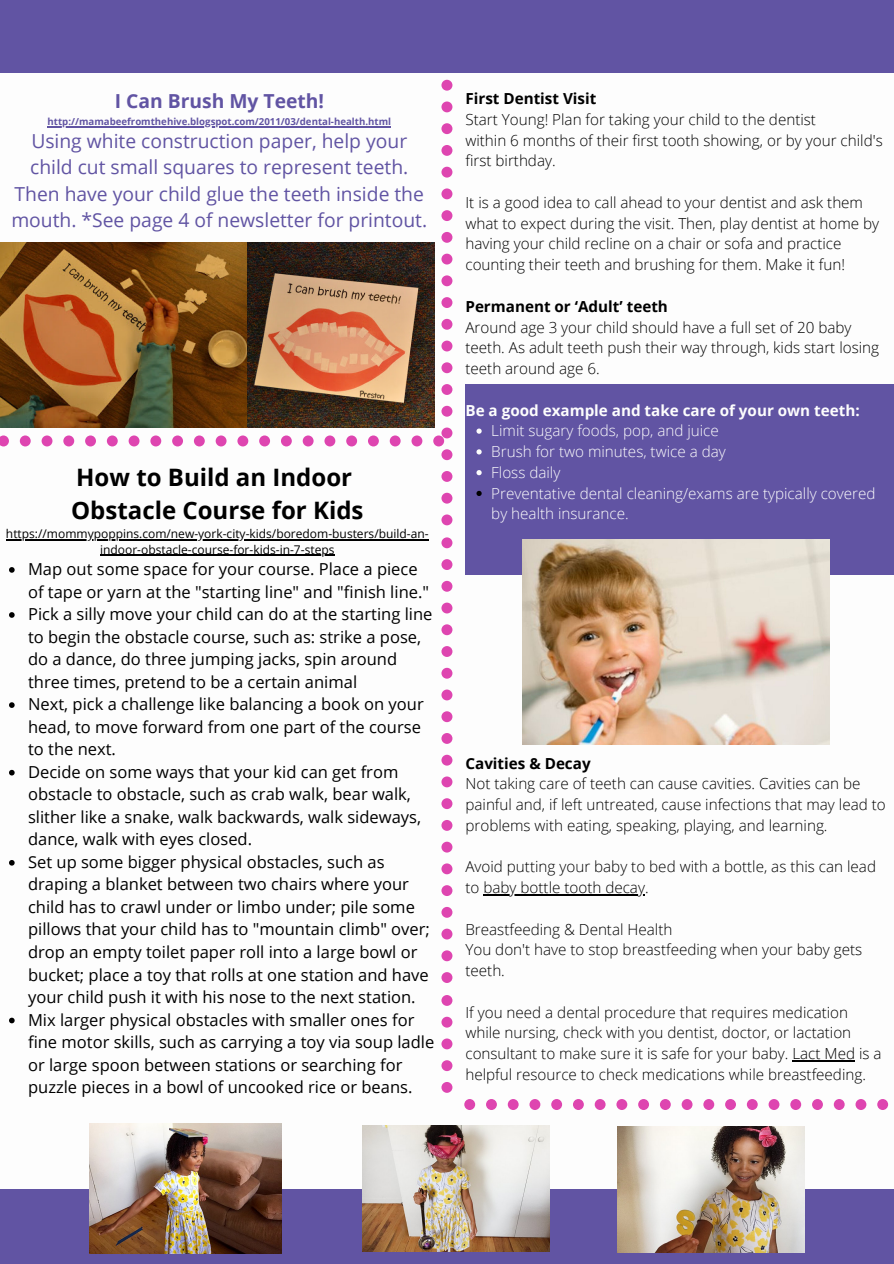
<style>
.page{position:relative;width:894px;height:1264px;background:#fff}
.page>*{position:absolute;margin:0;border:0;box-sizing:border-box;transform-origin:0 0}
.t1{font:700 24px/32.7px "Open Sans";color:#000}
.t2{font:19.35px/26.5px "Open Sans";color:#6154a3;text-align:center}
.t3{font:700 19.35px "Open Sans";color:#6154a3}
.t4{font:16.5px/22.5px "Open Sans";color:#000}
.t5{font:300 15.15px/20.7px "Open Sans";color:#000}
.t6{font:300 15.15px/20.7px "Open Sans";color:#fdfdfd}
.t7{font:700 15.15px "Open Sans";color:#000}
.t8{font:700 15.15px "Open Sans";color:#fdfdfd}
.t9{font:12px/15.8px "Open Sans";color:#000;text-align:center}
.t10{font:700 9.6px "Open Sans";color:#6154a3}
</style>
<div class="page">
<div style="left:0;top:0;width:893px;height:1263px;background:#6154a3"></div>
<div style="left:0;top:74px;width:893px;height:1115px;background:#fdfdfd"></div>
<div style="left:465px;top:384px;width:428px;height:191px;background:#6154a3"></div>
<svg style="left:476px;top:428px;width:5px;height:6px"></svg>
<svg style="left:476px;top:449px;width:5px;height:5px"></svg>
<svg style="left:476px;top:470px;width:5px;height:5px"></svg>
<svg style="left:476px;top:491px;width:5px;height:5px"></svg>
<hr style="left:483px;top:894px;width:161px;height:1px;background:#000">
<hr style="left:792px;top:1060px;width:62px;height:1px;background:#000">
<img style="left:522px;top:540px;width:307px;height:205px">
<svg style="left:0;top:80px;width:452px;height:445px"></svg>
<svg style="left:441px;top:537px;width:11px;height:446px"></svg>
<svg style="left:441px;top:995px;width:11px;height:98px"></svg>
<svg style="left:9px;top:567px;width:6px;height:5px"></svg>
<svg style="left:9px;top:612px;width:6px;height:5px"></svg>
<svg style="left:9px;top:702px;width:6px;height:6px"></svg>
<svg style="left:9px;top:769px;width:6px;height:6px"></svg>
<svg style="left:9px;top:860px;width:6px;height:5px"></svg>
<svg style="left:9px;top:1017px;width:6px;height:6px"></svg>
<hr style="left:6px;top:539px;width:422px;height:1px;background:#000">
<hr style="left:100px;top:554px;width:234px;height:2px;background:#000">
<img style="left:362px;top:1125px;width:187px;height:126px">
<img style="left:89px;top:1123px;width:192px;height:130px">
<img style="left:617px;top:1126px;width:187px;height:126px">
<hr style="left:48px;top:126px;width:343px;height:1px;background:#6154a3">
<svg style="left:464px;top:1099px;width:423px;height:10px"></svg>
<p class="t3" style="left:115px;top:87px;width:211px">I Can Brush My Teeth!</p>
<p class="t10" style="left:48px;top:115px;width:345px">http://mamabeefromthehive.blogspot.com/2011/03/dental-health.html</p>
<p class="t2" style="left:11px;top:127px;width:417px">Using white construction paper, help your child cut small squares to represent teeth.<br>Then have your child glue the teeth inside the mouth. *See page 4 of newsletter for printout.</p>
<h1 class="t1" style="left:71px;top:460px;width:294px">How to Build an Indoor<br>Obstacle Course for Kids</h1>
<p class="t9" style="left:6px;top:525px;width:424px">https://mommypoppins.com/new-york-city-kids/boredom-busters/build-an&shy;indoor-obstacle-course-for-kids-in-7-steps</p>
<p class="t4" style="left:28px;top:557px;width:407px">Map out some space for your course. Place a piece of tape or yarn at the "starting line" and "finish line." Pick a silly move your child can do at the starting line to begin the obstacle course, such as: strike a pose, do a dance, do three jumping jacks, spin around three times, pretend to be a certain animal<br>Next, pick a challenge like balancing a book on your head, to move forward from one part of the course to the next.<br>Decide on some ways that your kid can get from obstacle to obstacle, such as crab walk, bear walk, slither like a snake, walk backwards, walk sideways, dance, walk with eyes closed.<br>Set up some bigger physical obstacles, such as draping a blanket between two chairs where your child has to crawl under or limbo under; pile some pillows that your child has to "mountain climb" over; drop an empty toilet paper roll into a large bowl or bucket; place a toy that rolls at one station and have your child push it with his nose to the next station.<br>Mix larger physical obstacles with smaller ones for fine motor skills, such as carrying a toy via soup ladle or large spoon between stations or searching for puzzle pieces in a bowl of uncooked rice or beans.</p>
<p class="t7" style="left:465px;top:88px;width:132px">First Dentist Visit</p>
<p class="t5" style="left:465px;top:109px;width:418px">Start Young! Plan for taking your child to the dentist<br>within 6 months of their first tooth showing, or by your child's first birthday.</p>
<p class="t5" style="left:465px;top:192px;width:415px">It is a good idea to call ahead to your dentist and ask them what to expect during the visit. Then, play dentist at home by having your child recline on a chair or sofa and practice counting their teeth and brushing for them. Make it fun!</p>
<p class="t7" style="left:465px;top:295px;width:204px">Permanent or ‘Adult’ teeth</p>
<p class="t5" style="left:465px;top:316px;width:415px">Around age 3 your child should have a full set of 20 baby teeth. As adult teeth push their way through, kids start losing teeth around age 6.</p>
<p class="t8" style="left:465px;top:399px;width:395px">Be a good example and take care of your own teeth:</p>
<p class="t6" style="left:491px;top:420px;width:385px">Limit sugary foods, pop, and juice<br>Brush for two minutes, twice a day<br>Floss daily<br>Preventative dental cleaning/exams are typically covered by health insurance.</p>
<p class="t7" style="left:465px;top:752px;width:127px">Cavities &amp; Decay</p>
<p class="t5" style="left:465px;top:773px;width:421px">Not taking care of teeth can cause cavities. Cavities can be painful and, if left untreated, cause infections that may lead to problems with eating, speaking, playing, and learning.</p>
<p class="t5" style="left:465px;top:856px;width:412px">Avoid putting your baby to bed with a bottle, as this can lead to baby bottle tooth decay.</p>
<p class="t5" style="left:465px;top:918px;width:398px">Breastfeeding &amp; Dental Health<br>You don't have to stop breastfeeding when your baby gets teeth.</p>
<p class="t5" style="left:465px;top:1001px;width:417px">If you need a dental procedure that requires medication while nursing, check with you dentist, doctor, or lactation consultant to make sure it is safe for your baby. Lact Med is a helpful resource to check medications while breastfeeding.</p>
</div>
